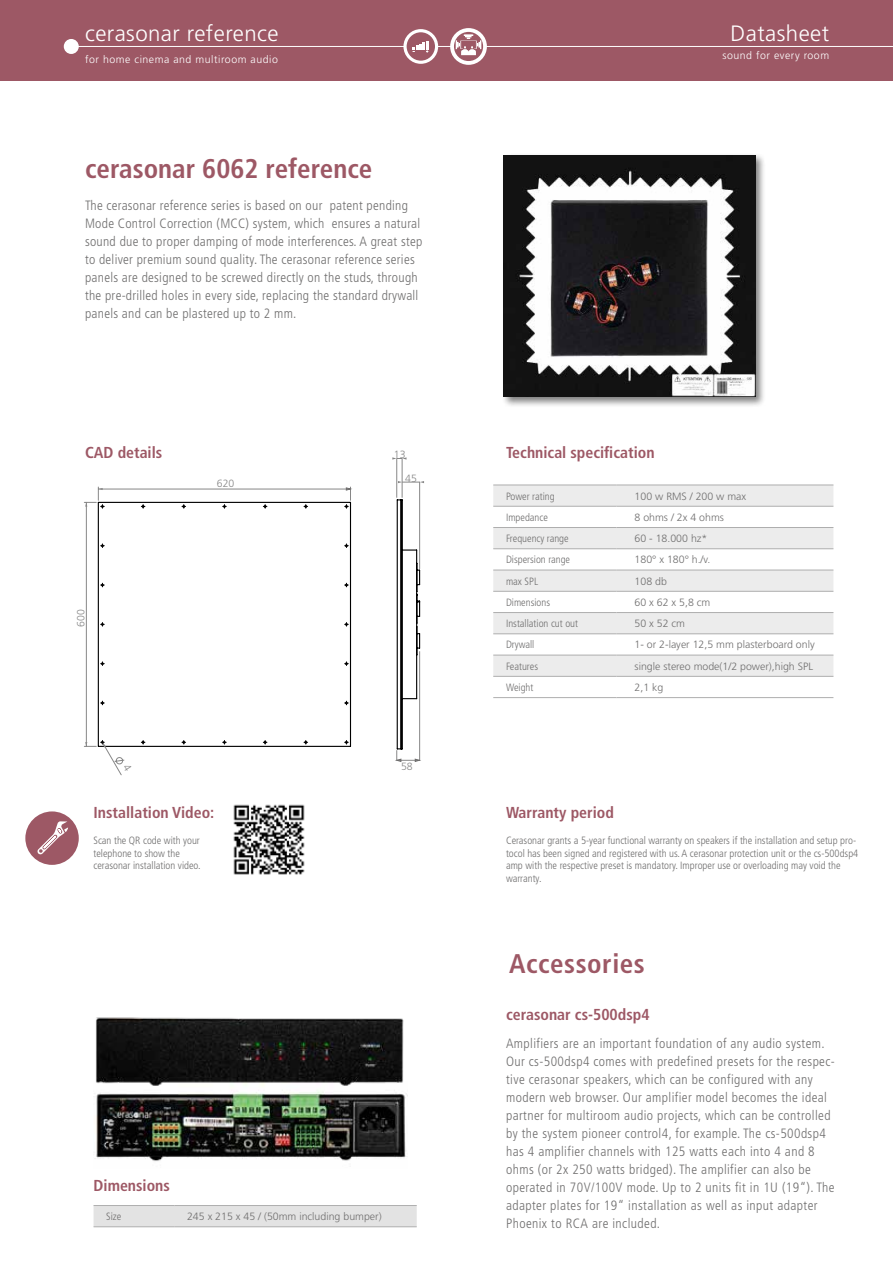
<style>
.page{position:relative;width:893px;height:1263px;background:#fff}
.page>*{position:absolute;margin:0;border:0;box-sizing:border-box;transform-origin:0 0}
.t1{font:700 condensed 27px "Frutiger LT Std";color:#9d5865}
.t2{font:700 condensed 27px "Frutiger LT Std";letter-spacing:.02em;color:#9d5865}
.t3{font:300 22.2px "Frutiger LT Std";letter-spacing:.02em;color:#fff}
.t4{font:700 condensed 15.9px "Frutiger LT Std";color:#9d5865}
.t5{font:300 condensed 13.5px/18px "Frutiger LT Std";letter-spacing:.03em;color:#706f6f}
.t6{font:300 condensed 10.65px/12.8px "Frutiger LT Std";color:#706f6f}
.t7{font:300 10.65px "Frutiger LT Std";color:#706f6f}
.t8{font:300 10.65px "Frutiger LT Std";letter-spacing:.05em;color:#fff}
.t9{font:300 10.5px "Frutiger LT Std";color:#878787}
</style>
<div class="page">
<div style="left:0;top:0;width:893px;height:81px;background:#9d5865"></div>
<hr style="left:72px;top:46px;width:821px;height:1px;background:#fff">
<div style="left:65px;top:40px;width:13px;height:13px;background:#fff;border-radius:50%"></div>
<div style="left:64px;top:39px;width:15px;height:15px;border:2px solid #fff;border-radius:50%"></div>
<svg style="left:493px;top:486px;width:340px;height:190px;fill:#ececec"></svg>
<svg style="left:493px;top:507px;width:340px;height:20px"></svg>
<hr style="left:493px;top:485px;width:124px;height:1px;background:#aeaeae">
<hr style="left:493px;top:506px;width:124px;height:1px;background:#aeaeae">
<hr style="left:493px;top:527px;width:124px;height:1px;background:#aeaeae">
<hr style="left:493px;top:548px;width:124px;height:1px;background:#aeaeae">
<hr style="left:493px;top:570px;width:124px;height:1px;background:#aeaeae">
<hr style="left:493px;top:591px;width:124px;height:1px;background:#aeaeae">
<hr style="left:493px;top:612px;width:124px;height:1px;background:#aeaeae">
<hr style="left:493px;top:633px;width:124px;height:1px;background:#aeaeae">
<hr style="left:493px;top:655px;width:124px;height:1px;background:#aeaeae">
<hr style="left:493px;top:676px;width:124px;height:1px;background:#aeaeae">
<hr style="left:493px;top:697px;width:124px;height:1px;background:#aeaeae">
<hr style="left:617px;top:485px;width:216px;height:1px;background:#aeaeae">
<hr style="left:617px;top:506px;width:216px;height:1px;background:#aeaeae">
<hr style="left:617px;top:527px;width:216px;height:1px;background:#aeaeae">
<hr style="left:617px;top:548px;width:216px;height:1px;background:#aeaeae">
<hr style="left:617px;top:570px;width:216px;height:1px;background:#aeaeae">
<hr style="left:617px;top:591px;width:216px;height:1px;background:#aeaeae">
<hr style="left:617px;top:612px;width:216px;height:1px;background:#aeaeae">
<hr style="left:617px;top:633px;width:216px;height:1px;background:#aeaeae">
<hr style="left:617px;top:655px;width:216px;height:1px;background:#aeaeae">
<hr style="left:617px;top:676px;width:216px;height:1px;background:#aeaeae">
<hr style="left:617px;top:697px;width:216px;height:1px;background:#aeaeae">
<img style="left:233px;top:804px;width:72px;height:71px">
<div style="left:501px;top:153px;width:266px;height:255px;background:#000;opacity:.5"></div>
<img style="left:504px;top:155px;width:252px;height:242px">
<hr style="left:396px;top:458px;width:1px;height:40px;background:#878787">
<hr style="left:402px;top:458px;width:1px;height:40px;background:#878787">
<hr style="left:419px;top:482px;width:1px;height:87px;background:#878787">
<hr style="left:419px;top:651px;width:1px;height:109px;background:#878787">
<svg style="left:392px;top:457px;width:15px;height:3px"></svg>
<svg style="left:398px;top:481px;width:26px;height:2px"></svg>
<svg style="left:403px;top:549px;width:14px;height:2px"></svg>
<svg style="left:403px;top:698px;width:13px;height:1px"></svg>
<hr style="left:416px;top:550px;width:1px;height:149px;background:#000">
<hr style="left:402px;top:500px;width:1px;height:249px;background:#000">
<svg style="left:395px;top:748px;width:26px;height:14px"></svg>
<hr style="left:397px;top:500px;width:1px;height:249px;background:#000">
<hr style="left:401px;top:500px;width:1px;height:249px;background:#000">
<svg style="left:416px;top:563px;width:4px;height:92px"></svg>
<svg style="left:84px;top:487px;width:267px;height:288px"></svg>
<svg style="left:97px;top:501px;width:255px;height:246px"></svg>
<svg style="left:346px;top:487px;width:6px;height:4px"></svg>
<svg style="left:101px;top:740px;width:5px;height:7px"></svg>
<div style="left:25px;top:811px;width:54px;height:54px;background:#9d5865;border-radius:50%"></div>
<svg style="left:37px;top:821px;width:31px;height:34px"></svg>
<div style="left:94px;top:1206px;width:323px;height:20px;background:#e3e3e3"></div>
<hr style="left:94px;top:1205px;width:80px;height:1px;background:#aeaeae">
<hr style="left:174px;top:1205px;width:243px;height:1px;background:#aeaeae">
<hr style="left:94px;top:1226px;width:80px;height:1px;background:#aeaeae">
<hr style="left:174px;top:1226px;width:243px;height:1px;background:#aeaeae">
<img style="left:94px;top:1090px;width:313px;height:71px">
<svg style="left:405px;top:31px;width:32px;height:31px"></svg>
<div style="left:403px;top:29px;width:35px;height:35px;border:3px solid #fff;border-radius:50%"></div>
<svg style="left:413px;top:41px;width:15px;height:12px"></svg>
<svg style="left:452px;top:30px;width:33px;height:33px"></svg>
<div style="left:450px;top:28px;width:37px;height:37px;border:4px solid #fff;border-radius:50%"></div>
<svg style="left:456px;top:35px;width:25px;height:20px"></svg>
<img style="left:96px;top:1017px;width:308px;height:69px">
<svg style="left:114px;top:757px;width:18px;height:14px"></svg>
<h2 class="t3" style="left:85px;top:20px;width:195px">cerasonar reference</h2>
<p class="t8" style="left:85px;top:53px;width:194px">for home cinema and multiroom audio</p>
<h1 class="t1" style="left:85px;top:152px;width:289px">cerasonar 6062 reference</h1>
<p class="t5" style="left:85px;top:196px;width:339px">The cerasonar reference series is based on our patent pending Mode Control Correction (MCC) system, which ensures a natural sound due to proper damping of mode interferences. A great step to deliver premium sound quality. The cerasonar reference series panels are designed to be screwed directly on the studs, through the pre-drilled holes in every side, replacing the standard drywall panels and can be plastered up to 2 mm.</p>
<p class="t4" style="left:85px;top:443px;width:79px">CAD details</p>
<p class="t4" style="left:506px;top:443px;width:150px">Technical specification</p>
<p class="t9" style="left:394px;top:448px;width:13px">13</p>
<p class="t9" style="left:217px;top:477px;width:19px">620</p>
<p class="t9" style="left:405px;top:472px;width:13px">45</p>
<h2 class="t3" style="left:731px;top:20px;width:100px">Datasheet</h2>
<p class="t8" style="left:722px;top:49px;width:108px">sound for every room</p>
<p class="t9" style="left:75px;top:627px;width:19px;rotate:-90deg">600</p>
<p class="t4" style="left:94px;top:803px;width:122px">Installation Video:</p>
<p class="t6" style="left:94px;top:834px;width:109px">Scan the QR code with your telephone to show the cerasonar installation video.</p>
<p class="t9" style="left:401px;top:761px;width:13px">58</p>
<p class="t4" style="left:94px;top:1176px;width:78px">Dimensions</p>
<p class="t6" style="left:106px;top:1210px;width:17px">Size</p>
<p class="t7" style="left:187px;top:1210px;width:196px">245 x 215 x 45 / (50mm including bumper)</p>
<p class="t6" style="left:506px;top:490px;width:50px">Power rating</p>
<p class="t7" style="left:635px;top:490px;width:113px">100 w RMS / 200 w max</p>
<p class="t6" style="left:506px;top:511px;width:43px">Impedance</p>
<p class="t7" style="left:635px;top:511px;width:91px">8 ohms / 2x 4 ohms</p>
<p class="t6" style="left:506px;top:532px;width:64px">Frequency range</p>
<p class="t7" style="left:635px;top:532px;width:74px">60 - 18.000 hz*</p>
<p class="t6" style="left:506px;top:553px;width:66px">Dispersion range</p>
<p class="t7" style="left:635px;top:554px;width:77px">180° x 180° h./v.</p>
<p class="t6" style="left:506px;top:575px;width:34px">max SPL</p>
<p class="t7" style="left:635px;top:575px;width:34px">108 db</p>
<p class="t6" style="left:506px;top:596px;width:46px">Dimensions</p>
<p class="t7" style="left:635px;top:596px;width:77px">60 x 62 x 5,8 cm</p>
<p class="t6" style="left:506px;top:617px;width:74px">Installation cut out</p>
<p class="t7" style="left:635px;top:617px;width:52px">50 x 52 cm</p>
<p class="t6" style="left:506px;top:638px;width:30px">Drywall</p>
<p class="t7" style="left:635px;top:639px;width:182px">1- or 2-layer 12,5 mm plasterboard only</p>
<p class="t6" style="left:506px;top:660px;width:34px">Features</p>
<p class="t7" style="left:635px;top:660px;width:180px">single stereo mode(1/2 power),high SPL</p>
<p class="t6" style="left:506px;top:681px;width:29px">Weight</p>
<p class="t7" style="left:635px;top:681px;width:30px">2,1 kg</p>
<p class="t4" style="left:506px;top:803px;width:109px">Warranty period</p>
<p class="t6" style="left:506px;top:834px;width:354px">Cerasonar grants a 5-year functional warranty on speakers if the installation and setup pro&shy;tocol has been signed and registered with us. A cerasonar protection unit or the cs-500dsp4 amp with the respective preset is mandatory. Improper use or overloading may void the warranty.</p>
<h1 class="t2" style="left:509px;top:947px;width:137px">Accessories</h1>
<p class="t4" style="left:506px;top:1005px;width:145px">cerasonar cs-500dsp4</p>
<p class="t5" style="left:506px;top:1034px;width:330px">Amplifiers are an important foundation of any audio system.<br>Our cs-500dsp4 comes with predefined presets for the respec&shy;tive cerasonar speakers, which can be configured with any modern web browser. Our amplifier model becomes the ideal partner for multiroom audio projects, which can be controlled by the system pioneer control4, for example. The cs-500dsp4 has 4 amplifier channels with 125 watts each into 4 and 8 ohms (or 2x 250 watts bridged). The amplifier can also be operated in 70V/100V mode. Up to 2 units fit in 1U (19“). The adapter plates for 19“ installation as well as input adapter Phoenix to RCA are included.</p>
</div>
